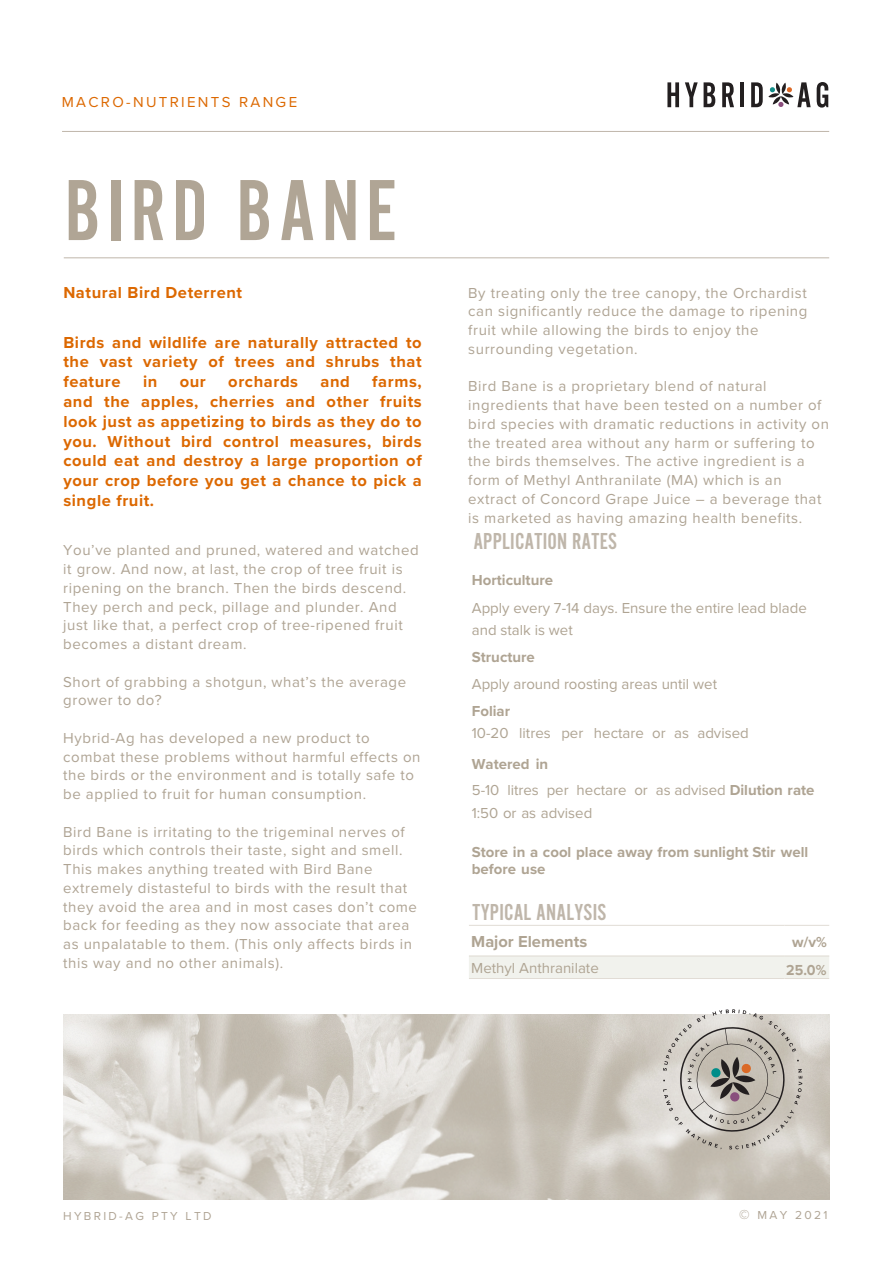
<style>
.page{position:relative;width:893px;height:1263px;background:#fff}
.page>*{position:absolute;margin:0;border:0;box-sizing:border-box;transform-origin:0 0}
.t1{font:90px "Alternate Got No 2 D";letter-spacing:.07em;color:#b0a595}
.t2{font:24px "Alternate Got No 2 D";letter-spacing:.01em;color:#bfb6aa}
.t3{font:700 16.5px/19.8px "Proxima Nova";letter-spacing:.035em;color:#dc6800;text-align:justify}
.t4{font:700 16.5px "Proxima Nova";color:#afa493}
.t5{font:15px/18.8px "Proxima Nova";letter-spacing:.04em;color:#afa494}
.t6{font:15px/22.2px "Proxima Nova";color:#afa493}
.t7{font:700 15px/17.4px "Proxima Nova";color:#afa493}
.t8{font:15px "Proxima Nova";letter-spacing:.155em;color:#dc6800}
.t9{font:700 15px "Proxima Nova";color:#afa493;scale:.94 1}
.t10{font:12px "Proxima Nova";letter-spacing:.195em;color:#afa494}
.s1{font-weight:700}
.s2{font-size:13.5px}
</style>
<div class="page">
<hr style="left:62px;top:131px;width:767px;height:1px;background:#bfb6aa">
<hr style="left:64px;top:257px;width:765px;height:1px;background:#bfb6aa">
<svg style="left:667px;top:82px;width:12px;height:25px"></svg>
<svg style="left:685px;top:82px;width:13px;height:25px"></svg>
<svg style="left:704px;top:82px;width:11px;height:25px"></svg>
<svg style="left:722px;top:82px;width:12px;height:25px"></svg>
<hr style="left:740px;top:82px;width:4px;height:25px;background:#231f20">
<svg style="left:817px;top:82px;width:11px;height:26px"></svg>
<svg style="left:751px;top:82px;width:60px;height:25px"></svg>
<img style="left:64px;top:1014px;width:765px;height:185px">
<div style="left:469px;top:955px;width:360px;height:23px;background:#f1f2ed"></div>
<hr style="left:469px;top:978px;width:315px;height:1px;background:#e1dcd5">
<hr style="left:784px;top:978px;width:45px;height:1px;background:#e1dcd5">
<hr style="left:469px;top:956px;width:315px;height:1px;background:#e1dcd5">
<hr style="left:784px;top:956px;width:45px;height:1px;background:#e1dcd5">
<hr style="left:469px;top:925px;width:315px;height:1px;background:#e1dcd5">
<hr style="left:784px;top:925px;width:45px;height:1px;background:#e1dcd5">
<svg style="left:663px;top:1009px;width:139px;height:140px;background:#c3beb6"></svg>
<p class="t8" style="left:62px;top:90px;width:237px">MACRO-NUTRIENTS RANGE</p>
<h1 class="t1" style="left:65px;top:163px;width:334px">BIRD BANE</h1>
<p class="t3" style="left:63px;top:282px;width:180px">Natural Bird Deterrent</p>
<p class="t3" style="left:63px;top:332px;width:360px">Birds and wildlife are naturally attracted to the vast variety of trees and shrubs that feature</p>
<p class="t3" style="left:143px;top:371px;width:16px">in</p>
<p class="t3" style="left:180px;top:371px;width:28px">our</p>
<p class="t3" style="left:228px;top:371px;width:71px">orchards</p>
<p class="t3" style="left:321px;top:371px;width:31px">and</p>
<p class="t3" style="left:63px;top:371px;width:360px;text-indent:309px">farms, and the apples, cherries and other fruits look just as appetizing to birds as they do to you. Without bird control measures, birds could eat and destroy a large proportion of your crop before you get a chance to pick a single fruit.</p>
<p class="t5" style="left:63px;top:540px;width:357px">You’ve planted and pruned, watered and watched it grow. And now, at last, the crop of tree fruit is ripening on the branch. Then the birds descend.<br>They perch and peck, pillage and plunder. And just like that, a perfect crop of tree-ripened fruit becomes a distant dream.</p>
<p class="t5" style="left:63px;top:672px;width:344px">Short of grabbing a shotgun, what’s the average grower to do?</p>
<p class="t5" style="left:63px;top:728px;width:359px">Hybrid-Ag has developed a new product to combat these problems without harmful effects on the birds or the environment and is totally safe to be applied to fruit for human consumption.</p>
<p class="t5" style="left:63px;top:822px;width:355px">Bird Bane is irritating to the trigeminal nerves of birds which controls their taste, sight and smell.<br>This makes anything treated with Bird Bane extremely distasteful to birds with the result that they avoid the area and in most cases don’t come back for feeding as they now associate that area as unpalatable to them. (This only affects birds in this way and no other animals).</p>
<p class="t5" style="left:468px;top:282px;width:341px">By treating only the tree canopy, the Orchardist can significantly reduce the damage to ripening fruit while allowing the birds to enjoy the surrounding vegetation.</p>
<p class="t5" style="left:468px;top:376px;width:362px">Bird Bane is a proprietary blend of natural ingredients that have been tested on a number of bird species with dramatic reductions in activity on the treated area without any harm or suffering to the birds themselves. The active ingredient is a form of Methyl Anthranilate (MA) which is an extract of Concord Grape Juice – a beverage that is marketed as having amazing health benefits.</p>
<h2 class="t2" style="left:473px;top:528px;width:145px">APPLICATION RATES</h2>
<p class="t7" style="left:472px;top:571px;width:83px">Horticulture</p>
<p class="t6" style="left:472px;top:596px;width:337px">Apply every 7-14 days. Ensure the entire lead blade and stalk is wet</p>
<p class="t7" style="left:472px;top:648px;width:65px">Structure</p>
<p class="t6" style="left:472px;top:672px;width:247px">Apply around roosting areas until wet</p>
<p class="t7" style="left:472px;top:702px;width:40px">Foliar</p>
<p class="t6" style="left:472px;top:721px;width:278px">10-20 litres per hectare or as advised</p>
<p class="t6" style="left:472px;top:750px;width:344px;line-height:26px"><span class="s1">Watered in<br></span>5-10 litres per hectare or as advised <span class="s1">Dilution rate</span></p>
<p class="t6" style="left:472px;top:802px;width:122px">1:50 or as advised</p>
<p class="t7" style="left:472px;top:843px;width:338px">Store in a cool place away from sunlight Stir well before use</p>
<h2 class="t2" style="left:473px;top:899px;width:135px">TYPICAL ANALYSIS</h2>
<p class="t4" style="left:471px;top:929px;width:117px">Major Elements</p>
<p class="t7" style="left:792px;top:932px;width:36px">w/v%</p>
<p class="t6" style="left:471px;top:956px;width:129px">Methyl Anthranilate</p>
<p class="t9" style="left:786px;top:958px;width:44px">25.0%</p>
<p class="t10" style="left:63px;top:1207px;width:150px">HYBRID-AG PTY LTD</p>
<p class="t10" style="left:739px;top:1206px;width:90px"><span class="s2">©</span> MAY 2021</p>
</div>
